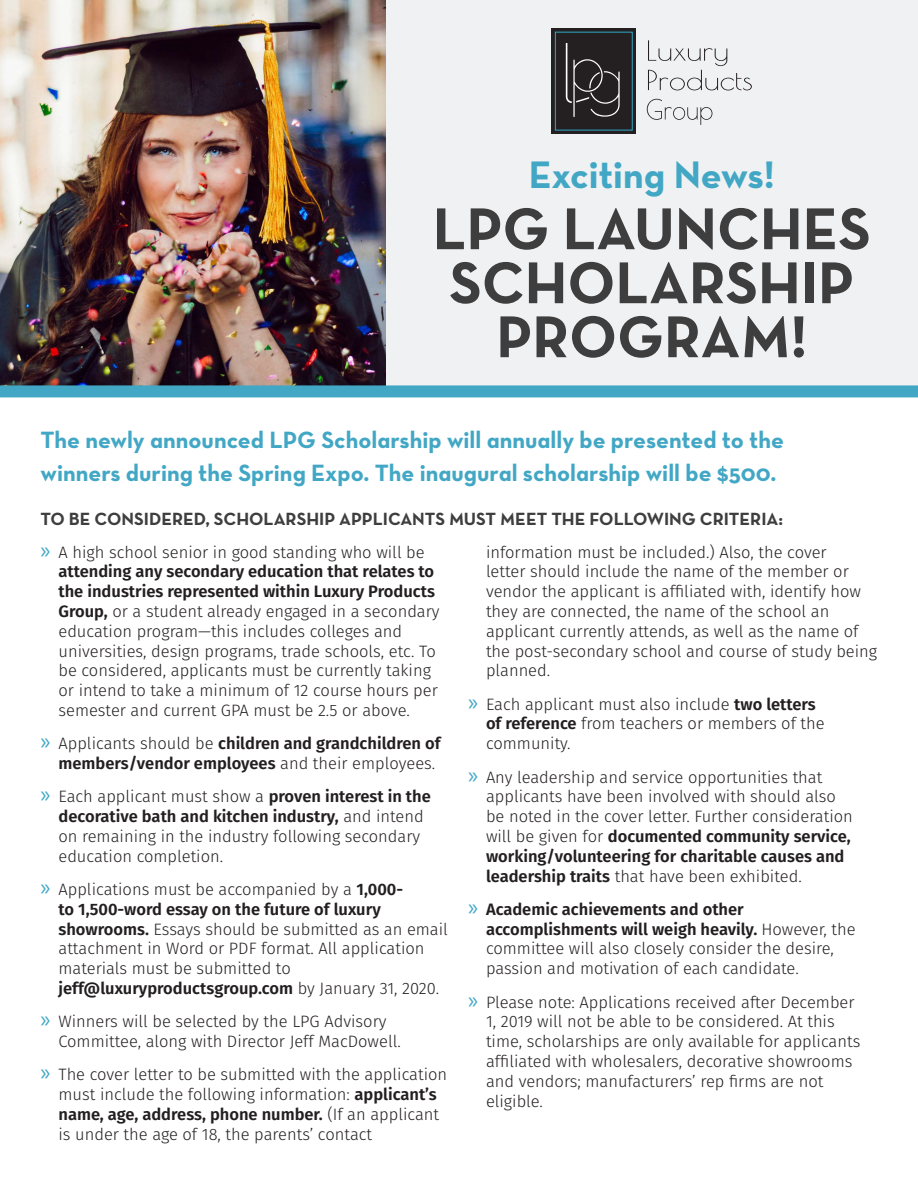
<style>
.page{position:relative;width:918px;height:1188px;background:#fff}
.page>*{position:absolute;margin:0;border:0;box-sizing:border-box;transform-origin:0 0}
.Headline_4{font:60px/54px "Neutraface Text Bold Alt";color:#3e3e3f;text-align:center}
.Headline_4-2{font:39px "Neutraface Text Bold Alt";letter-spacing:-.005em;color:#42a7c5}
.t1{font:24px/33px "Neutraface Text Bold Alt";color:#42a7c5}
.t2{font:18px "Neutraface Text Bold Alt";color:#3e3e3f}
.t3{font:300 16.5px/19.8px "Fira Sans";color:#231f20}
.t4{font:600 16.5px/19.8px "Fira Sans";color:#231f20}
.s1{font-family:"Myriad Pro";font-weight:400;font-size:24px;color:#42a7c5}
.s2{font-weight:600}
.s3{font-weight:300}
</style>
<div class="page">
<div style="left:386px;top:0;width:532px;height:385px;background:#f0f1f2"></div>
<img style="left:0;top:0;width:386px;height:385px">
<div style="left:552px;top:28px;width:84px;height:106px;background:#241f21"></div>
<div style="left:555px;top:32px;width:78px;height:99px;border:1px solid #2fa8c7"></div>
<svg style="left:648px;top:40px;width:104px;height:50px"></svg>
<svg style="left:647px;top:99px;width:65px;height:26px"></svg>
<svg style="left:566px;top:43px;width:54px;height:74px"></svg>
<div style="left:0;top:385px;width:918px;height:12px;background:#42a7c5"></div>
<p class="Headline_4-2" style="left:529px;top:150px;width:247px">Exciting News!</p>
<p class="Headline_4" style="left:433px;top:201px;width:440px">LPG LAUNCHES<br>SCHOLARSHIP<br>PROGRAM!</p>
<p class="t1" style="left:40px;top:423px;width:745px">The newly announced LPG Scholarship will annually be presented to the winners during the Spring Expo. The inaugural scholarship will be $500.</p>
<p class="t2" style="left:40px;top:508px;width:744px">TO BE CONSIDERED, SCHOLARSHIP APPLICANTS MUST MEET THE FOLLOWING CRITERIA:</p>
<p class="t3" style="left:58px;top:542px;width:383px;text-indent:-18px"><span class="s1">»</span> A high school senior in good standing who will be <span class="s2">attending any secondary education that relates to the industries represented within Luxury Products Group,</span> or a student already engaged in a secondary education program—this includes colleges and universities, design programs, trade schools, etc. To be considered, applicants must be currently taking or intend to take a minimum of 12 course hours per semester and current GPA must be 2.5 or above.</p>
<p class="t4" style="left:58px;top:733px;width:384px;text-indent:-18px"><span class="s1">»</span> <span class="s3">Applicants should be</span> children and grandchildren of members/vendor employees <span class="s3">and their employees.</span></p>
<p class="t3" style="left:58px;top:787px;width:374px;text-indent:-18px"><span class="s1">»</span> Each applicant must show a <span class="s2">proven interest in the decorative bath and kitchen industry,</span> and intend on remaining in the industry following secondary education completion.</p>
<p class="t3" style="left:58px;top:879px;width:391px;text-indent:-18px"><span class="s1">»</span> Applications must be accompanied by a <span class="s2">1,000-<br>to 1,500-word essay on the future of luxury showrooms.</span> Essays should be submitted as an email attachment in Word or PDF format. All application materials must be submitted to <span class="s2">jeff@luxuryproductsgroup.com</span> by January 31, 2020.</p>
<p class="t3" style="left:58px;top:1012px;width:344px;text-indent:-18px"><span class="s1">»</span> Winners will be selected by the LPG Advisory<br>Committee, along with Director Jeff MacDowell.</p>
<p class="t3" style="left:58px;top:1065px;width:390px;text-indent:-18px"><span class="s1">»</span> The cover letter to be submitted with the application must include the following information: <span class="s2">applicant’s name, age, address, phone number.</span> (If an applicant is under the age of 18, the parents’ contact</p>
<p class="t3" style="left:486px;top:542px;width:393px">information must be included.) Also, the cover<br>letter should include the name of the member or vendor the applicant is affiliated with, identify how they are connected, the name of the school an applicant currently attends, as well as the name of the post-secondary school and course of study being planned.</p>
<p class="t3" style="left:486px;top:694px;width:340px;text-indent:-18px"><span class="s1">»</span> Each applicant must also include <span class="s2">two letters of reference</span> from teachers or members of the community.</p>
<p class="t3" style="left:486px;top:767px;width:368px;text-indent:-18px"><span class="s1">»</span> Any leadership and service opportunities that applicants have been involved with should also be noted in the cover letter. Further consideration will be given for <span class="s2">documented community service, working/volunteering for charitable causes and leadership traits</span> that have been exhibited.</p>
<p class="t3" style="left:486px;top:899px;width:371px;text-indent:-18px"><span class="s1">»</span> <span class="s2">Academic achievements and other accomplishments will weigh heavily.</span> However, the committee will also closely consider the desire, passion and motivation of each candidate.</p>
<p class="t3" style="left:486px;top:992px;width:376px;text-indent:-18px"><span class="s1">»</span> Please note: Applications received after December 1, 2019 will not be able to be considered. At this time, scholarships are only available for applicants affiliated with wholesalers, decorative showrooms and vendors; manufacturers’ rep firms are not eligible.</p>
</div>
